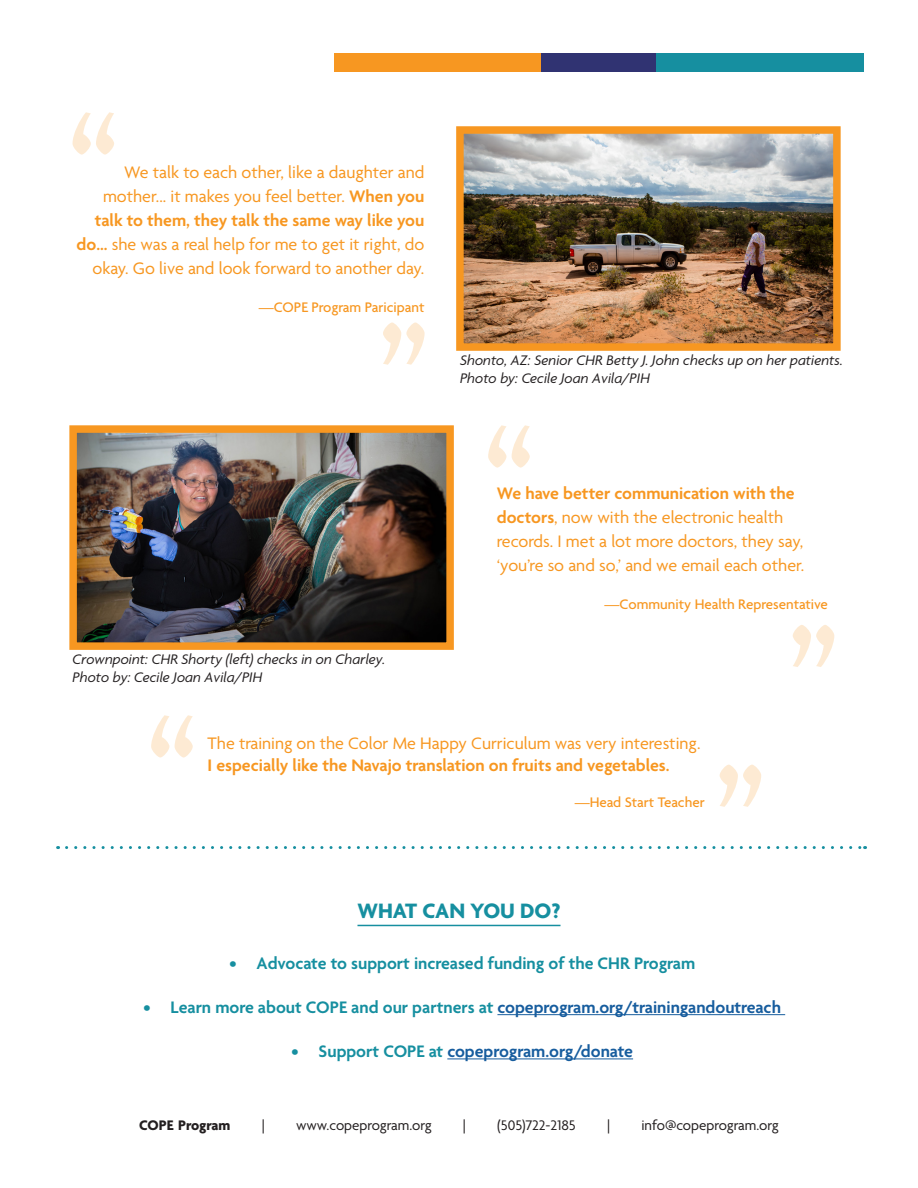
<style>
.page{position:relative;width:918px;height:1188px;background:#fff}
.page>*{position:absolute;margin:0;border:0;box-sizing:border-box;transform-origin:0 0}
.t1{font:700 22.5px "Agenda";color:#168fa0}
.t2{font:18px/24px "Agenda";color:#f79721}
.t3{font:600 18px "Agenda";color:#168fa0}
.t4{font:600 18px "Agenda";color:#175d9e}
.t5{font:italic 15px/18px "Agenda";color:#231f20}
.t6{font:500 15px "Agenda";color:#f79721}
.t7{font:15px "Agenda";color:#231f20}
.t8{font:700 15px "Agenda";color:#231f20}
.s1{font-weight:600}
.s2{color:#175d9e}
.s3{color:#168fa0}
</style>
<div class="page">
<img style="left:69px;top:425px;width:385px;height:225px">
<div style="left:334px;top:53px;width:207px;height:19px;background:#f79721"></div>
<div style="left:656px;top:53px;width:208px;height:19px;background:#168fa0"></div>
<div style="left:541px;top:53px;width:115px;height:19px;background:#303372"></div>
<img style="left:456px;top:126px;width:385px;height:225px">
<svg style="left:73px;top:112px;width:41px;height:43px"></svg>
<svg style="left:488px;top:425px;width:42px;height:43px"></svg>
<svg style="left:383px;top:322px;width:42px;height:43px"></svg>
<svg style="left:793px;top:625px;width:41px;height:42px"></svg>
<svg style="left:67px;top:846px;width:799px;height:3px"></svg>
<hr style="left:357px;top:925px;width:204px;height:1px;background:#168fa0">
<hr style="left:497px;top:1014px;width:288px;height:1px;background:#175d9e">
<hr style="left:447px;top:1059px;width:186px;height:1px;background:#175d9e">
<svg style="left:151px;top:715px;width:42px;height:43px"></svg>
<svg style="left:720px;top:765px;width:41px;height:42px"></svg>
<p class="t2" style="left:77px;top:161px;width:349px;text-align:right">We talk to each other, like a daughter and mother... it makes you feel better. <span class="s1">When you talk to them, they talk the same way like you do...</span> she was a real help for me to get it right, do okay. Go live and look forward to another day.</p>
<p class="t6" style="left:259px;top:299px;width:167px">—COPE Program Paricipant</p>
<p class="t5" style="left:460px;top:352px;width:384px">Shonto, AZ: Senior CHR Betty J. John checks up on her patients.<br>Photo by: Cecile Joan Avila/PIH</p>
<p class="t5" style="left:73px;top:650px;width:315px">Crownpoint: CHR Shorty (left) checks in on Charley.</p>
<p class="t5" style="left:73px;top:668px;width:191px">Photo by: Cecile Joan Avila/PIH</p>
<p class="t2" style="left:497px;top:482px;width:309px"><span class="s1">We have better communication with the doctors</span>, now with the electronic health records. I met a lot more doctors, they say, ‘you’re so and so,’ and we email each other.</p>
<p class="t6" style="left:605px;top:596px;width:225px">—Community Health Representative</p>
<p class="t2" style="left:208px;top:734px;width:494px;line-height:21.6px">The training on the Color Me Happy Curriculum was very interesting.<br><span class="s1">I especially like the Navajo translation on fruits and vegetables.</span></p>
<p class="t6" style="left:575px;top:794px;width:132px">—Head Start Teacher</p>
<p class="t1" style="left:357px;top:899px;width:205px">WHAT CAN YOU DO?</p>
<p class="t3" style="left:229px;top:954px;width:467px">• Advocate to support increased funding of the CHR Program</p>
<p class="t3" style="left:144px;top:998px;width:639px">• Learn more about COPE and our partners at <span class="s2">copeprogram.org/trainingandoutreach</span></p>
<p class="t4" style="left:292px;top:1042px;width:343px"><span class="s3">• Support COPE at</span> copeprogram.org/donate</p>
<p class="t8" style="left:139px;top:1117px;width:93px">COPE Program</p>
<p class="t7" style="left:262px;top:1117px;width:5px">|</p>
<p class="t7" style="left:296px;top:1117px;width:137px">www.copeprogram.org</p>
<p class="t7" style="left:463px;top:1117px;width:5px">|</p>
<p class="t7" style="left:497px;top:1117px;width:80px">(505)722-2185</p>
<p class="t7" style="left:607px;top:1117px;width:5px">|</p>
<p class="t7" style="left:641px;top:1117px;width:139px">info@copeprogram.org</p>
</div>
